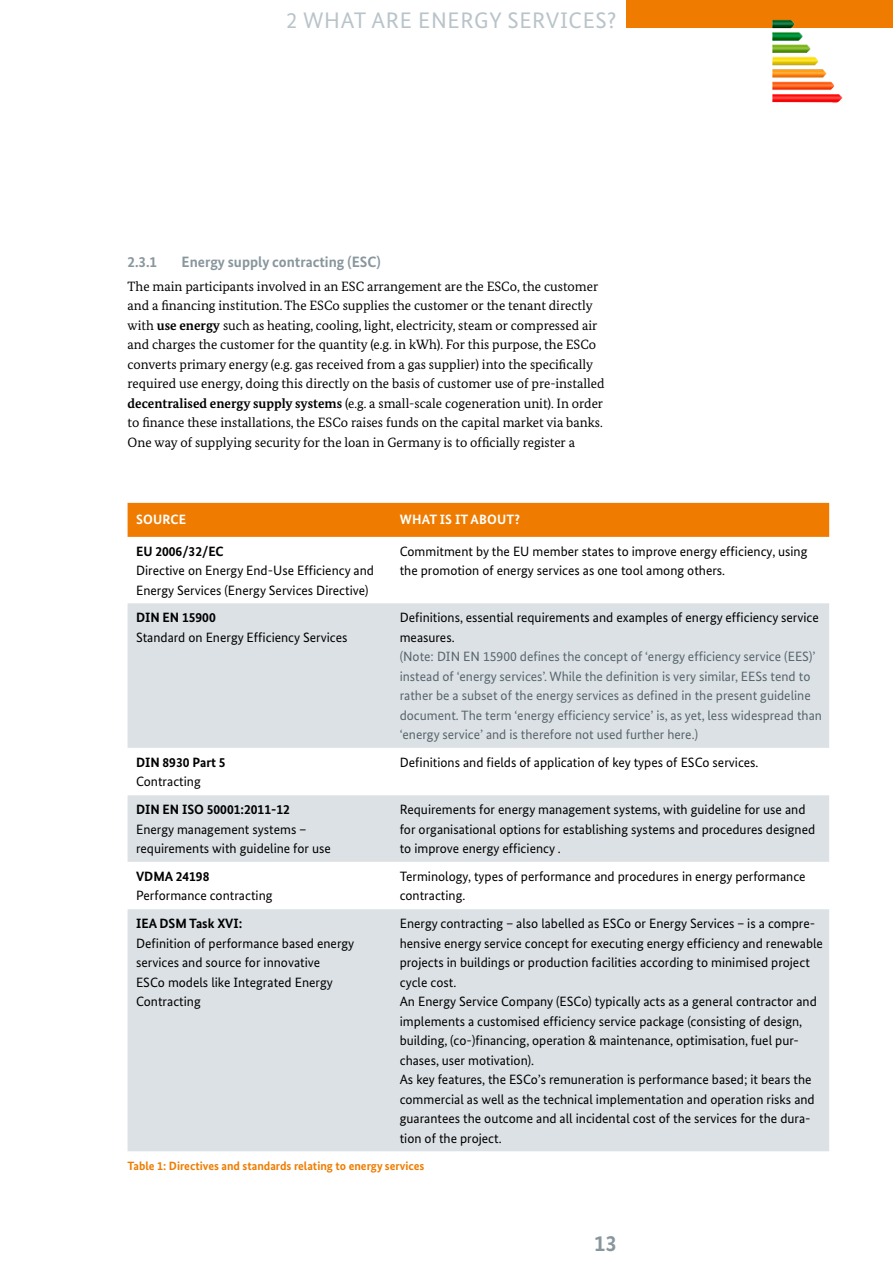
<style>
.page{position:relative;width:893px;height:1263px;background:#fff}
.page>*{position:absolute;margin:0;border:0;box-sizing:border-box;transform-origin:0 0}
.t1{font:22.5px "Bundes Sans";letter-spacing:.03em;color:#b9c4c9}
.t2{font:700 22.5px "Bundes Sans";color:#88969d}
.t3{font:700 15px "Bundes Sans";color:#88969d}
.t4{font:13.5px/19.5px "Bundes Sans";color:#000}
.t5{font:13.5px/19.5px "Bundes Serif";color:#000}
.t6{font:13.5px/19.5px "Bundes Sans";color:#57666d}
.t7{font:700 13.5px "Bundes Sans";color:#000}
.t8{font:700 13.5px "Bundes Sans";letter-spacing:.01em;color:#fff}
.t9{font:700 12px "Bundes Sans";color:#ef7c00}
.s1{font-weight:700}
</style>
<div class="page">
<div style="left:626px;top:0;width:267px;height:28px;background:#ef7c00"></div>
<div style="left:128px;top:503px;width:701px;height:34px;background:#ef7c00"></div>
<svg style="left:128px;top:603px;width:701px;height:548px;fill:#dce1e5"></svg>
<img style="left:772px;top:20px;width:71px;height:83px">
<h1 class="t1" style="left:286px;top:7px;width:332px">2 WHAT ARE ENERGY SERVICES?</h1>
<p class="t3" style="left:128px;top:252px;width:255px">2.3.1 Energy supply contracting (ESC)</p>
<p class="t5" style="left:128px;top:276px;width:478px">The main participants involved in an ESC arrangement are the ESCo, the customer and a financing institution. The ESCo supplies the customer or the tenant directly with <span class="s1">use energy</span> such as heating, cooling, light, electricity, steam or compressed air and charges the customer for the quantity (e.g. in kWh). For this purpose, the ESCo converts primary energy (e.g. gas received from a gas supplier) into the specifically required use energy, doing this directly on the basis of customer use of pre-installed <span class="s1">decentralised energy supply systems</span> (e.g. a small-scale cogeneration unit). In order to finance these installations, the ESCo raises funds on the capital market via banks.<br>One way of supplying security for the loan in Germany is to officially register a</p>
<p class="t8" style="left:136px;top:511px;width:52px">Source</p>
<p class="t8" style="left:400px;top:511px;width:122px">What is it about?</p>
<p class="t7" style="left:136px;top:543px;width:81px">EU 2006/32/EC</p>
<p class="t4" style="left:136px;top:561px;width:239px">Directive on Energy End-Use Efficiency and<br>Energy Services (Energy Services Directive)</p>
<p class="t4" style="left:400px;top:541px;width:409px">Commitment by the EU member states to improve energy efficiency, using the promotion of energy services as one tool among others.</p>
<p class="t7" style="left:136px;top:609px;width:9px">DIN</p>
<p class="t7" style="left:163px;top:609px;width:55px">EN 15900</p>
<p class="t4" style="left:136px;top:627px;width:213px">Standard on Energy Efficiency Services</p>
<p class="t7" style="left:136px;top:754px;width:9px">DIN</p>
<p class="t7" style="left:163px;top:754px;width:65px">8930 Part 5</p>
<p class="t4" style="left:136px;top:772px;width:66px">Contracting</p>
<p class="t7" style="left:136px;top:801px;width:9px">DIN</p>
<p class="t7" style="left:163px;top:801px;width:129px">EN ISO 50001:2011-12</p>
<p class="t4" style="left:136px;top:819px;width:196px">Energy management systems – requirements with guideline for use</p>
<p class="t7" style="left:136px;top:868px;width:19px">VDMA</p>
<p class="t7" style="left:176px;top:868px;width:35px">24198</p>
<p class="t4" style="left:136px;top:886px;width:138px">Performance contracting</p>
<p class="t4" style="left:400px;top:608px;width:421px">Definitions, essential requirements and examples of energy efficiency service measures.</p>
<p class="t6" style="left:400px;top:647px;width:424px">(Note: DIN EN 15900 defines the concept of ‘energy efficiency service (EES)’ instead of ‘energy services’. While the definition is very similar, EESs tend to rather be a subset of the energy services as defined in the present guideline document. The term ‘energy efficiency service’ is, as yet, less widespread than ‘energy service’ and is therefore not used further here.)</p>
<p class="t4" style="left:400px;top:752px;width:360px">Definitions and fields of application of key types of ESCo services.</p>
<p class="t4" style="left:400px;top:800px;width:417px">Requirements for energy management systems, with guideline for use and for organisational options for establishing systems and procedures designed to improve energy efficiency .</p>
<p class="t4" style="left:400px;top:866px;width:407px">Terminology, types of performance and procedures in energy performance contracting.</p>
<p class="t4" style="left:400px;top:914px;width:425px">Energy contracting – also labelled as ESCo or Energy Services – is a compre&shy;hensive energy service concept for executing energy efficiency and renewable projects in buildings or production facilities according to minimised project cycle cost.<br>An Energy Service Company (ESCo) typically acts as a general contractor and implements a customised efficiency service package (consisting of design, building, (co-)financing, operation &amp; maintenance, optimisation, fuel pur&shy;chases, user motivation).<br>As key features, the ESCo’s remuneration is performance based; it bears the commercial as well as the technical implementation and operation risks and guarantees the outcome and all incidental cost of the services for the dura&shy;tion of the project.</p>
<p class="t9" style="left:128px;top:1158px;width:298px">Table 1: Directives and standards relating to energy services</p>
<p class="t7" style="left:136px;top:915px;width:108px">IEA DSM Task XVI:</p>
<p class="t4" style="left:136px;top:933px;width:220px">Definition of performance based energy services and source for innovative<br>ESCo models like Integrated Energy<br>Contracting</p>
<h1 class="t2" style="left:594px;top:1229px;width:24px">13</h1>
</div>
